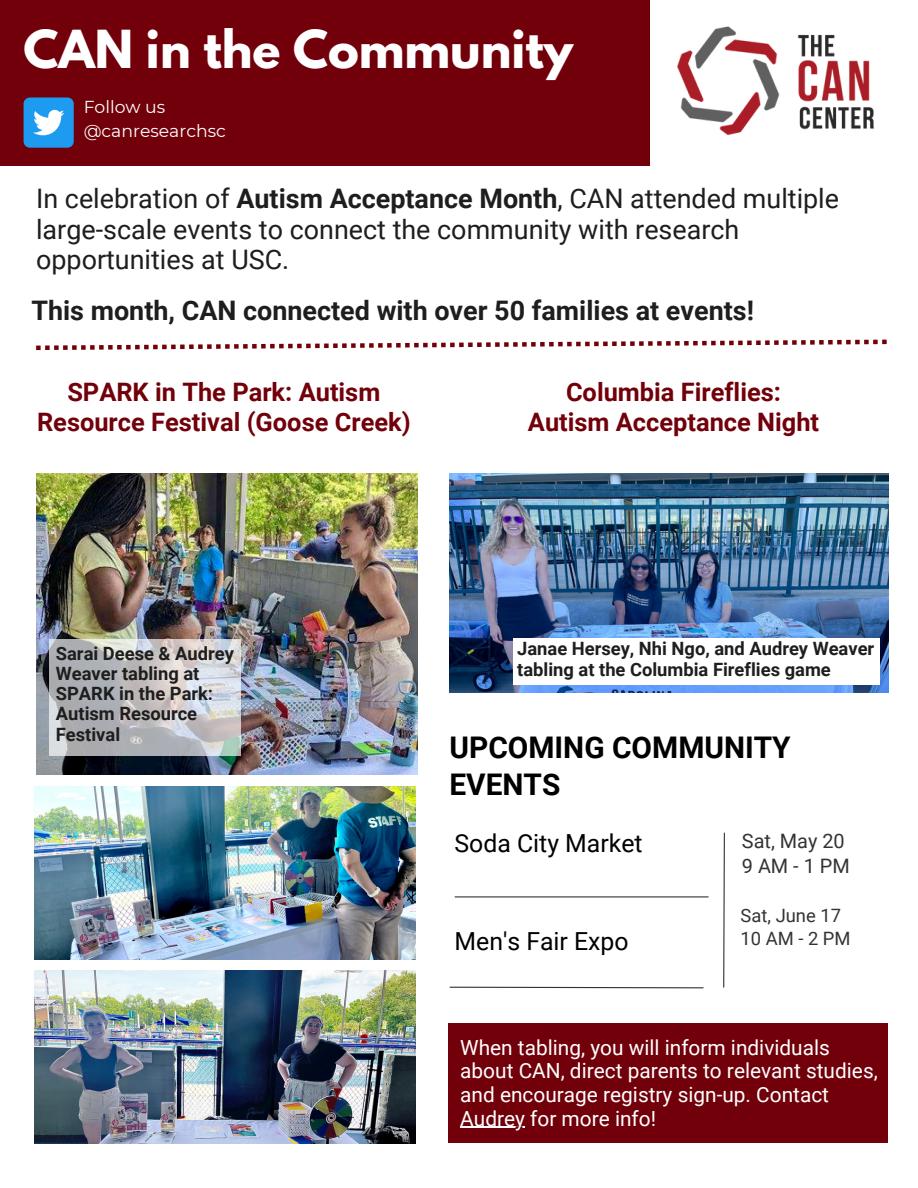
<style>
.page{position:relative;width:918px;height:1188px;background:#fff}
.page>*{position:absolute;margin:0;border:0;box-sizing:border-box;transform-origin:0 0}
.t1{font:700 46.5px "League Spartan";color:#fff}
.t2{font:700 29.85px/37.2px "Roboto";color:#000}
.t3{font:26.85px/30.3px "Roboto";color:#1e1e1e}
.t4{font:700 26.85px "Roboto";color:#1e1e1e}
.t5{font:700 25.35px/29.2px "Roboto";color:#72000a;text-align:center}
.t6{font:24.9px "Roboto";color:#000}
.t7{font:20.85px/23.7px "Roboto";color:#fff}
.t8{font:19.95px "Roboto";color:#333}
.t9{font:18.45px "Roboto";color:#333}
.t10{font:700 18.3px/20.2px "Roboto";color:#1e1e1e}
.t11{font:17.25px/23.4px "Montserrat";color:#fff}
.s1{font-weight:700}
</style>
<div class="page">
<img style="left:35px;top:970px;width:381px;height:174px">
<img style="left:35px;top:787px;width:381px;height:172px">
<img style="left:677px;top:26px;width:197px;height:110px">
<svg style="left:449px;top:986px;width:255px;height:3px"></svg>
<hr style="left:455px;top:896px;width:253px;height:1px;background:#333">
<svg style="left:723px;top:832px;width:2px;height:156px"></svg>
<div style="left:448px;top:1023px;width:440px;height:120px;background:#72000a"></div>
<hr style="left:460px;top:1127px;width:65px;height:1px;background:#fff">
<div style="left:0;top:0;width:650px;height:165px;background:#72000a"></div>
<div style="left:24px;top:98px;width:50px;height:50px;background:#1d9bf0;border-radius:6px"></div>
<svg style="left:33px;top:110px;width:31px;height:25px"></svg>
<svg style="left:36px;top:340px;width:851px;height:10px"></svg>
<img style="left:36px;top:474px;width:382px;height:300px">
<img style="left:449px;top:474px;width:439px;height:218px">
<svg style="left:49px;top:639px;width:192px;height:117px;background:#c1c1c4"></svg>
<div style="left:513px;top:638px;width:367px;height:46px;background:#fff"></div>
<p class="t1" style="left:24px;top:26px;width:551px">CAN in the Community</p>
<p class="t11" style="left:84px;top:95px;width:144px">Follow us @canresearchsc</p>
<p class="t3" style="left:36px;top:184px;width:804px">In celebration of <span class="s1">Autism Acceptance Month</span>, CAN attended multiple large-scale events to connect the community with research opportunities at USC.</p>
<p class="t4" style="left:31px;top:295px;width:724px">This month, CAN connected with over 50 families at events!</p>
<p class="t5" style="left:37px;top:378px;width:375px">SPARK in The Park: Autism<br>Resource Festival (Goose Creek)</p>
<p class="t5" style="left:566px;top:378px;width:217px">Columbia Fireflies:</p>
<p class="t5" style="left:528px;top:407px;width:293px">Autism Acceptance Night</p>
<p class="t10" style="left:56px;top:643px;width:179px">Sarai Deese &amp; Audrey<br>Weaver tabling at<br>SPARK in the Park:<br>Autism Resource<br>Festival</p>
<p class="t10" style="left:517px;top:639px;width:359px">Janae Hersey, Nhi Ngo, and Audrey Weaver tabling at the Columbia Fireflies game</p>
<p class="t2" style="left:449px;top:729px;width:343px">UPCOMING COMMUNITY<br>EVENTS</p>
<p class="t6" style="left:455px;top:829px;width:190px">Soda City Market</p>
<p class="t8" style="left:742px;top:829px;width:104px">Sat, May 20</p>
<p class="t8" style="left:742px;top:854px;width:109px">9AM-1PM</p>
<p class="t6" style="left:455px;top:926px;width:176px">Men's Fair Expo</p>
<p class="t9" style="left:741px;top:905px;width:102px">Sat, June 17</p>
<p class="t9" style="left:741px;top:927px;width:111px">10AM-2PM</p>
<p class="t7" style="left:460px;top:1036px;width:419px">When tabling, you will inform individuals about CAN, direct parents to relevant studies, and encourage registry sign-up. Contact Audrey for more info!</p>
</div>
